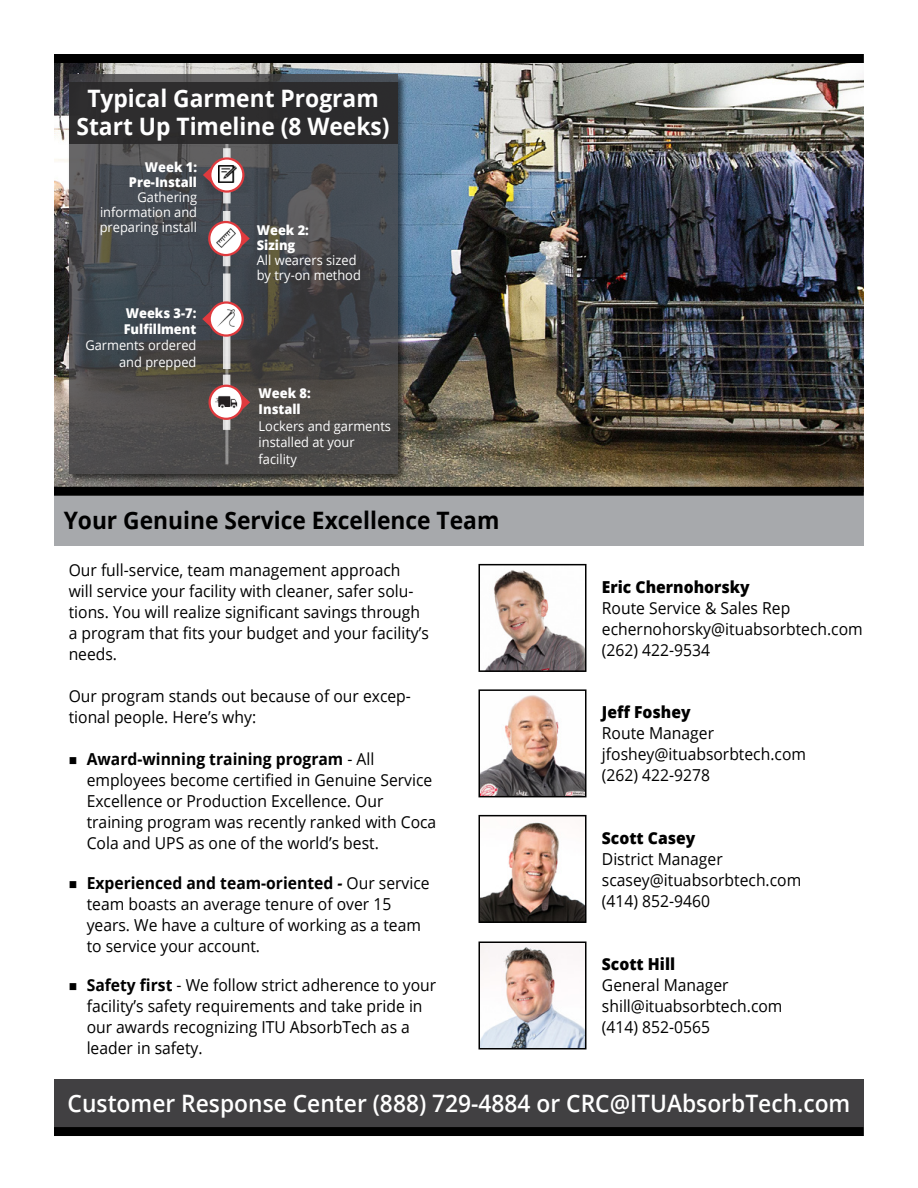
<style>
.page{position:relative;width:918px;height:1188px;background:#fff}
.page>*{position:absolute;margin:0;border:0;box-sizing:border-box;transform-origin:0 0}
.t1{font:600 24px "Open Sans";color:#fff;scale:.95 1}
.t2{font:700 24px/28.5px "Open Sans";color:#fff;text-align:center;scale:.95 1}
.t3{font:700 24px "Open Sans";color:#000;scale:.95 1}
.t4{font:16.5px/21px "Open Sans";color:#000;scale:.95 1}
.t5{font:800 16.5px "Open Sans";color:#000;scale:.95 1}
.t6{font:13.5px/15px "Open Sans";color:#fff;scale:.95 1}
.t7{font:800 13.5px/15px "Open Sans";color:#fff;scale:.95 1}
.s1{font-weight:700}
.s2{font-weight:700;font-style:italic}
</style>
<div class="page">
<img style="left:54px;top:63px;width:810px;height:424px">
<div style="left:54px;top:496px;width:810px;height:50px;background:#a7a9ac"></div>
<div style="left:54px;top:54px;width:810px;height:9px;background:#000"></div>
<div style="left:54px;top:487px;width:810px;height:9px;background:#000"></div>
<div style="left:54px;top:1127px;width:810px;height:9px;background:#000"></div>
<div style="left:67px;top:73px;width:340px;height:410px;background:#000;opacity:.75"></div>
<svg style="left:69px;top:75px;width:328px;height:399px;background:#484a4c"></svg>
<hr style="left:225px;top:144px;width:3px;height:320px;background:#fff">
<div style="left:69px;top:82px;width:328px;height:62px;background:#292829"></div>
<div style="left:223px;top:148px;width:8px;height:55px;background:#e2e3e4"></div>
<svg style="left:203px;top:164px;width:11px;height:22px"></svg>
<svg style="left:210px;top:158px;width:33px;height:34px"></svg>
<div style="left:209px;top:157px;width:35px;height:36px;border:2px solid #e03a3e;border-radius:50%"></div>
<svg style="left:223px;top:211px;width:7px;height:55px"></svg>
<svg style="left:238px;top:227px;width:12px;height:23px"></svg>
<svg style="left:209px;top:222px;width:33px;height:33px"></svg>
<div style="left:208px;top:221px;width:35px;height:35px;border:2px solid #e03a3e;border-radius:50%"></div>
<div style="left:223px;top:273px;width:7px;height:96px;background:#e1e2e3"></div>
<svg style="left:202px;top:308px;width:12px;height:22px"></svg>
<svg style="left:210px;top:303px;width:33px;height:33px"></svg>
<div style="left:209px;top:301px;width:35px;height:36px;border:2px solid #e03a3e;border-radius:50%"></div>
<div style="left:223px;top:375px;width:7px;height:55px;background:#e2e2e1"></div>
<svg style="left:239px;top:391px;width:11px;height:22px"></svg>
<svg style="left:210px;top:386px;width:33px;height:33px"></svg>
<div style="left:209px;top:385px;width:35px;height:35px;border:2px solid #e03a3e;border-radius:50%"></div>
<img style="left:219px;top:165px;width:17px;height:18px">
<img style="left:217px;top:229px;width:18px;height:19px">
<img style="left:217px;top:310px;width:17px;height:17px">
<img style="left:215px;top:390px;width:23px;height:23px">
<img style="left:486px;top:570px;width:97px;height:99px">
<div style="left:478px;top:564px;width:108px;height:108px;border:2px solid #000"></div>
<img style="left:481px;top:695px;width:102px;height:99px">
<div style="left:478px;top:689px;width:108px;height:108px;border:2px solid #000"></div>
<img style="left:481px;top:821px;width:102px;height:99px">
<div style="left:478px;top:815px;width:108px;height:108px;border:2px solid #000"></div>
<img style="left:481px;top:944px;width:102px;height:102px">
<div style="left:478px;top:941px;width:108px;height:108px;border:2px solid #000"></div>
<div style="left:54px;top:1079px;width:810px;height:48px;background:#414042"></div>
<h1 class="t2" style="left:76px;top:83px;width:331px">Typical Garment Program<br>Start Up Timeline (8 Weeks)</h1>
<p class="t7" style="left:129px;top:159px;width:73px;text-align:right">Week 1:<br>Pre-Install</p>
<p class="t6" style="left:100px;top:189px;width:104px;text-align:justify;text-indent:38px">Gathering information and preparing install</p>
<p class="t7" style="left:257px;top:222px;width:56px">Week 2:<br>Sizing</p>
<p class="t6" style="left:257px;top:252px;width:111px">All wearers sized by try-on method</p>
<p class="t7" style="left:124px;top:304px;width:78px;line-height:16.2px">Weeks 3-7:<br>Fulfillment</p>
<p class="t6" style="left:85px;top:337px;width:118px;line-height:16.5px;text-align:right">Garments ordered and prepped</p>
<p class="t7" style="left:259px;top:384px;width:56px;line-height:16.2px">Week 8:<br>Install</p>
<p class="t6" style="left:259px;top:417px;width:141px;line-height:16.5px">Lockers and garments installed at your facility</p>
<h1 class="t3" style="left:64px;top:504px;width:460px">Your Genuine Service Excellence Team</h1>
<p class="t4" style="left:69px;top:559px;width:381px">Our full-service, team management approach<br>will service your facility with cleaner, safer solu&shy;tions. You will realize significant savings through a program that fits your budget and your facility’s needs.</p>
<p class="t4" style="left:69px;top:685px;width:362px">Our program stands out because of our excep&shy;tional people. Here’s why:</p>
<p class="t4" style="left:87px;top:748px;width:370px"><span class="s1">Award-winning training program</span> - All employees become certified in Genuine Service Excellence or Production Excellence. Our training program was recently ranked with Coca Cola and UPS as one of the world’s best.</p>
<p class="t4" style="left:87px;top:872px;width:362px"><span class="s1">Experienced and team-oriented</span> <span class="s2">-</span> Our service team boasts an average tenure of over 15 years. We have a culture of working as a team to service your account.</p>
<p class="t4" style="left:87px;top:974px;width:370px"><span class="s1">Safety first</span> - We follow strict adherence to your facility’s safety requirements and take pride in our awards recognizing ITU AbsorbTech as a leader in safety.</p>
<h1 class="t1" style="left:68px;top:1087px;width:825px">Customer Response Center (888) 729-4884 or CRC@ITUAbsorbTech.com</h1>
<p class="t5" style="left:602px;top:574px;width:157px">Eric Chernohorsky</p>
<p class="t4" style="left:602px;top:597px;width:276px">Route Service &amp; Sales Rep echernohorsky@ituabsorbtech.com (262) 422-9534</p>
<p class="t5" style="left:602px;top:700px;width:95px">Jeff Foshey</p>
<p class="t4" style="left:602px;top:722px;width:216px">Route Manager jfoshey@ituabsorbtech.com (262) 422-9278</p>
<p class="t5" style="left:602px;top:825px;width:100px">Scott Casey</p>
<p class="t4" style="left:602px;top:848px;width:211px">District Manager scasey@ituabsorbtech.com (414) 852-9460</p>
<p class="t5" style="left:602px;top:952px;width:79px">Scott Hill</p>
<p class="t4" style="left:602px;top:974px;width:192px">General Manager shill@ituabsorbtech.com (414) 852-0565</p>
</div>
